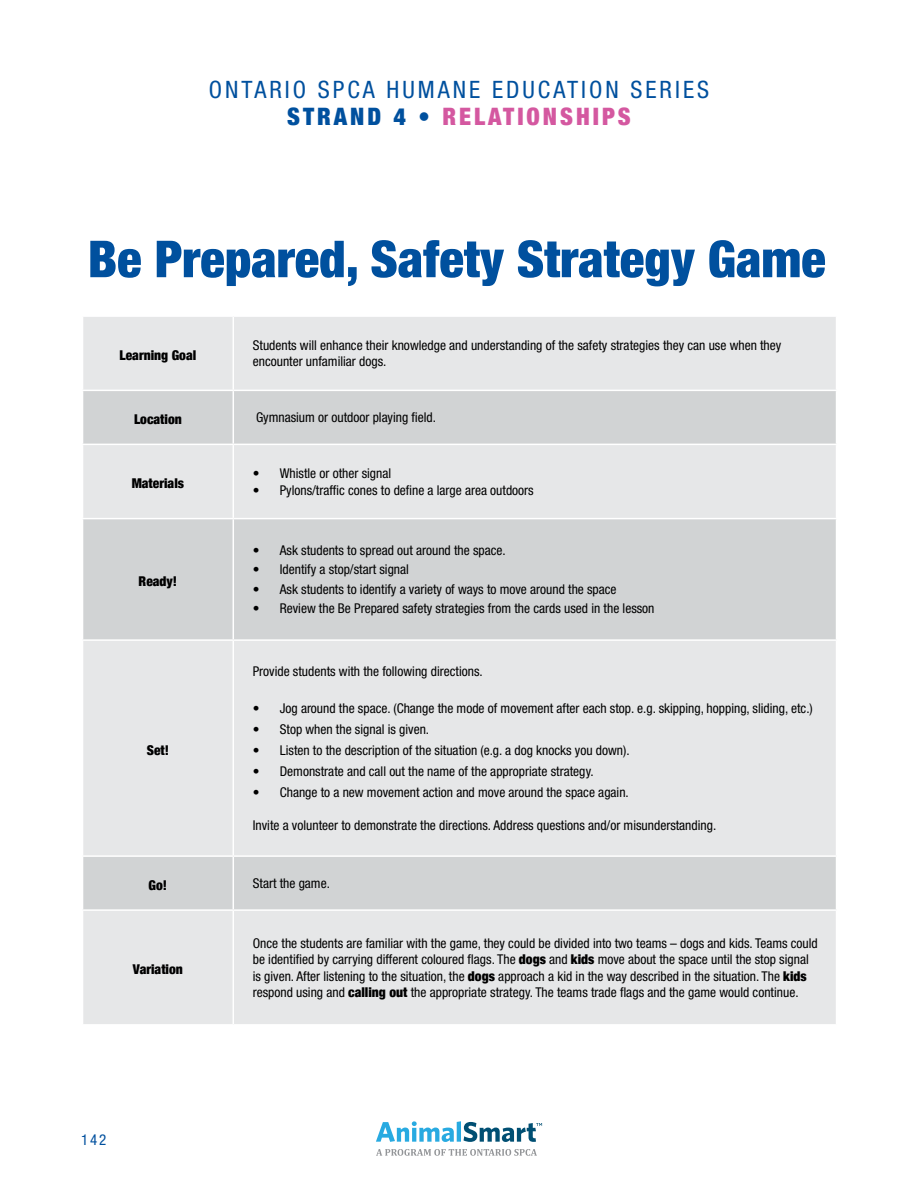
<style>
.page{position:relative;width:918px;height:1188px;background:#fff}
.page>*{position:absolute;margin:0;border:0;box-sizing:border-box;transform-origin:0 0}
.t1{font:900 condensed 51px "Helvetica Neue";color:#00509e}
.t2{font:condensed 24px "Helvetica Neue LT Std";letter-spacing:.125em;color:#00509e}
.t3{font:900 condensed 24px "Helvetica Neue";letter-spacing:.125em;color:#d458a0}
.t4{font:condensed 15px "Helvetica Neue LT Std";color:#00509e}
.t5{font:condensed 13.5px/16.5px "Helvetica Neue LT Std";color:#000}
.t6{font:900 condensed 13.5px "Helvetica Neue";color:#000}
.s1{color:#00509e}
.s2{font-family:"Helvetica Neue";font-weight:900}
</style>
<div class="page">
<svg style="left:376px;top:1149px;width:161px;height:7px"></svg>
<svg style="left:376px;top:1121px;width:166px;height:21px"></svg>
<div style="left:83px;top:317px;width:753px;height:707px;background:#e6e7e8"></div>
<svg style="left:83px;top:391px;width:753px;height:518px;background:#dddedf"></svg>
<hr style="left:233px;top:317px;width:1px;height:73px;background:#fff">
<hr style="left:82px;top:390px;width:151px;height:1px;background:#fff">
<hr style="left:233px;top:390px;width:604px;height:1px;background:#fff">
<hr style="left:233px;top:391px;width:1px;height:53px;background:#fff">
<hr style="left:82px;top:444px;width:151px;height:1px;background:#fff">
<hr style="left:233px;top:444px;width:604px;height:1px;background:#fff">
<hr style="left:233px;top:445px;width:1px;height:73px;background:#fff">
<hr style="left:82px;top:518px;width:151px;height:1px;background:#fff">
<hr style="left:233px;top:518px;width:604px;height:1px;background:#fff">
<hr style="left:233px;top:519px;width:1px;height:120px;background:#fff">
<hr style="left:82px;top:639px;width:151px;height:2px;background:#fff">
<hr style="left:233px;top:639px;width:604px;height:2px;background:#fff">
<hr style="left:233px;top:641px;width:1px;height:214px;background:#fff">
<hr style="left:82px;top:855px;width:151px;height:2px;background:#fff">
<hr style="left:233px;top:855px;width:604px;height:2px;background:#fff">
<hr style="left:233px;top:857px;width:1px;height:52px;background:#fff">
<hr style="left:82px;top:909px;width:151px;height:2px;background:#fff">
<hr style="left:233px;top:909px;width:604px;height:2px;background:#fff">
<hr style="left:233px;top:911px;width:1px;height:113px;background:#fff">
<h2 class="t2" style="left:209px;top:76px;width:502px">ONTARIO SPCA HUMANE EDUCATION SERIES</h2>
<h2 class="t3" style="left:287px;top:97px;width:345px"><span class="s1">STRAND 4 •</span> RELATIONSHIPS</h2>
<h1 class="t1" style="left:88px;top:217px;width:739px">Be Prepared, Safety Strategy Game</h1>
<p class="t6" style="left:120px;top:344px;width:78px">Learning Goal</p>
<p class="t5" style="left:253px;top:337px;width:530px">Students will enhance their knowledge and understanding of the safety strategies they can use when they encounter unfamiliar dogs.</p>
<p class="t6" style="left:134px;top:408px;width:49px">Location</p>
<p class="t5" style="left:256px;top:409px;width:182px">Gymnasium or outdoor playing field.</p>
<p class="t6" style="left:132px;top:472px;width:54px">Materials</p>
<p class="t6" style="left:139px;top:570px;width:40px">Ready!</p>
<p class="t6" style="left:147px;top:739px;width:24px">Set!</p>
<p class="t5" style="left:253px;top:465px;width:140px">• Whistle or other signal</p>
<p class="t5" style="left:253px;top:481px;width:283px">• Pylons/traffic cones to define a large area outdoors</p>
<p class="t5" style="left:253px;top:542px;width:255px">• Ask students to spread out around the space.</p>
<p class="t5" style="left:253px;top:561px;width:158px">• Identify a stop/start signal</p>
<p class="t5" style="left:253px;top:581px;width:365px">• Ask students to identify a variety of ways to move around the space</p>
<p class="t5" style="left:253px;top:600px;width:403px">• Review the Be Prepared safety strategies from the cards used in the lesson</p>
<p class="t5" style="left:253px;top:663px;width:231px">Provide students with the following directions.</p>
<p class="t5" style="left:253px;top:700px;width:562px">• Jog around the space. (Change the mode of movement after each stop. e.g. skipping, hopping, sliding, etc.)</p>
<p class="t5" style="left:253px;top:721px;width:178px">• Stop when the signal is given.</p>
<p class="t5" style="left:253px;top:742px;width:378px">• Listen to the description of the situation (e.g. a dog knocks you down).</p>
<p class="t5" style="left:253px;top:763px;width:342px">• Demonstrate and call out the name of the appropriate strategy.</p>
<p class="t5" style="left:253px;top:784px;width:378px">• Change to a new movement action and move around the space again.</p>
<p class="t5" style="left:253px;top:817px;width:465px">Invite a volunteer to demonstrate the directions. Address questions and/or misunderstanding.</p>
<p class="t6" style="left:149px;top:874px;width:20px">Go!</p>
<p class="t5" style="left:253px;top:875px;width:79px">Start the game.</p>
<p class="t6" style="left:133px;top:958px;width:52px">Variation</p>
<p class="t4" style="left:81px;top:1131px;width:27px">142</p>
<p class="t5" style="left:253px;top:934px;width:567px">Once the students are familiar with the game, they could be divided into two teams – dogs and kids. Teams could be identified by carrying different coloured flags. The <span class="s2">dogs</span> and <span class="s2">kids</span> move about the space until the stop signal is given. After listening to the situation, the <span class="s2">dogs</span> approach a kid in the way described in the situation. The <span class="s2">kids </span>respond using and <span class="s2">calling out</span> the appropriate strategy. The teams trade flags and the game would continue.</p>
</div>
